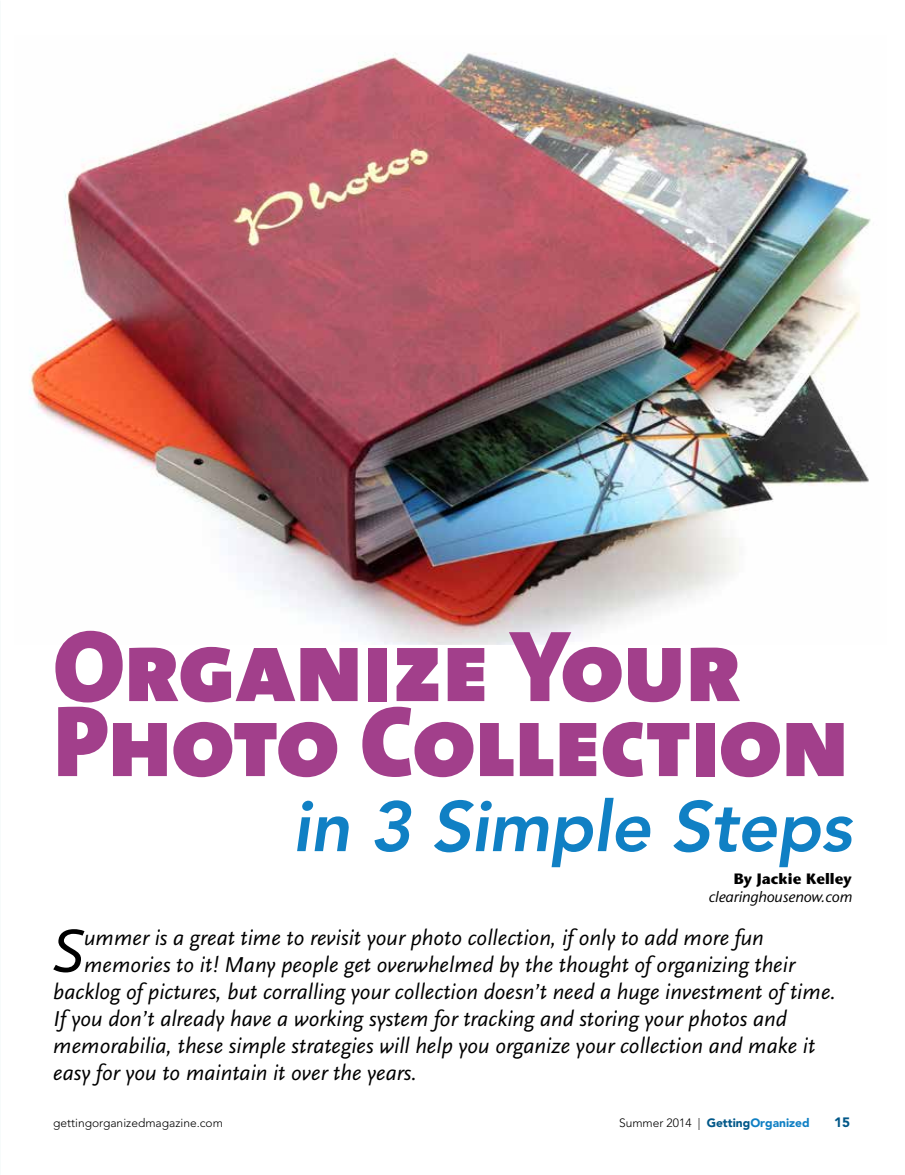
<style>
.page{position:relative;width:905px;height:1175px;background:#fff}
.page>*{position:absolute;margin:0;border:0;box-sizing:border-box;transform-origin:0 0}
.t1{font:102px/75px "The Mix Black Caps";letter-spacing:-.01em;color:#a23f8b}
.t2{font:italic 800 70.5px "Avenir LT Std";letter-spacing:-.01em;color:#1080c4}
.t3{font:63.45px "Scala Sans Regular LF Italic";color:#000}
.t4{font:22.5px "Scala Sans Regular LF Italic";color:#000}
.t5{font:italic 15px "Stone Sans";color:#000}
.t6{font:700 15px "Stone Sans";color:#000}
.t7{font:900 13.5px "Avenir LT Std";color:#015788}
.t8{font:300 12px "Avenir LT Std";color:#000}
.s1{font-weight:900;color:#015788}
.s2{font-weight:900;color:#1080c4}
</style>
<div class="page">
<img style="left:29px;top:53px;width:842px;height:591px">
<h1 class="t1" style="left:53px;top:627px;width:797px">Organize Your<br>Photo Collection</h1>
<h2 class="t2" style="left:292px;top:785px;width:561px">in 3 Simple Steps</h2>
<p class="t6" style="left:733px;top:870px;width:119px">By Jackie Kelley</p>
<p class="t5" style="left:708px;top:888px;width:145px">clearinghousenow.com</p>
<h3 class="t3" style="left:50px;top:916px;width:35px">S</h3>
<p class="t4" style="left:84px;top:925px;width:681px">ummer is a great time to revisit your photo collection, if only to add more fun</p>
<p class="t4" style="left:84px;top:952px;width:712px">memories to it! Many people get overwhelmed by the thought of organizing their</p>
<p class="t4" style="left:53px;top:979px;width:784px">backlog of pictures, but corralling your collection doesn’t need a huge investment of time.</p>
<p class="t4" style="left:53px;top:1006px;width:735px">If you don’t already have a working system for tracking and storing your photos and</p>
<p class="t4" style="left:53px;top:1033px;width:763px">memorabilia, these simple strategies will help you organize your collection and make it</p>
<p class="t4" style="left:53px;top:1060px;width:365px">easy for you to maintain it over the years.</p>
<p class="t8" style="left:53px;top:1115px;width:171px">gettingorganizedmagazine.com</p>
<p class="t8" style="left:619px;top:1115px;width:192px">Summer 2014 | <span class="s1">Getting</span><span class="s2">Organized</span></p>
<p class="t7" style="left:834px;top:1113px;width:17px">15</p>
</div>
